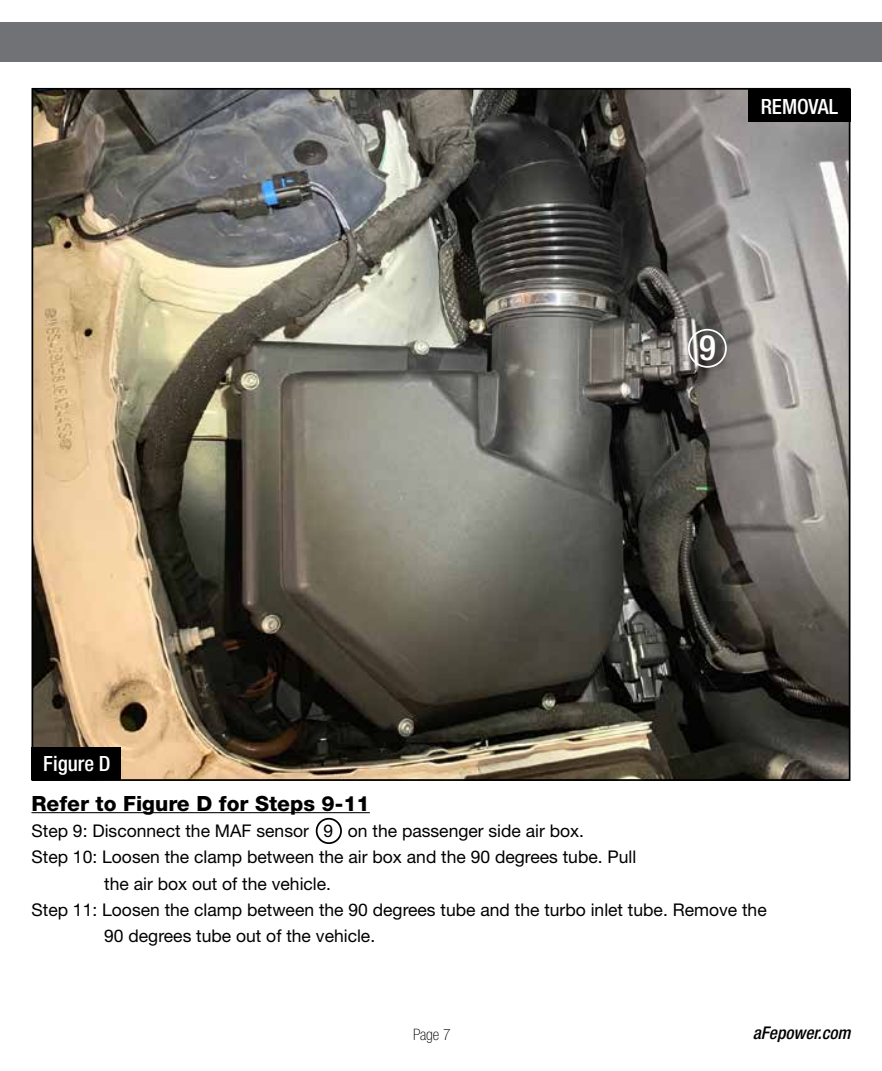
<style>
.page{position:relative;width:882px;height:1071px;background:#fff}
.page>*{position:absolute;margin:0;border:0;box-sizing:border-box;transform-origin:0 0}
.t1{font:500 condensed 35px "Helvetica Neue";color:#fff}
.t2{font:800 21px "Helvetica Neue";color:#000}
.t3{font:500 condensed 21px "Helvetica Neue";color:#fff}
.t4{font:17.5px "Helvetica Neue";color:#000}
.t5{font:italic 500 condensed 17.5px "Helvetica Neue";color:#000}
.t6{font:100 condensed 15.75px "Helvetica Neue";color:#000}
</style>
<div class="page">
<img style="left:35px;top:91px;width:812px;height:687px">
<div style="left:0;top:23px;width:882px;height:39px;background:#717275"></div>
<hr style="left:32px;top:812px;width:338px;height:1px;background:#000">
<div style="left:32px;top:747px;width:89px;height:33px;background:#000"></div>
<div style="left:316px;top:818px;width:26px;height:26px;border:2px solid #000;border-radius:50%"></div>
<div style="left:688px;top:329px;width:39px;height:39px;border:2px solid #fff;border-radius:50%"></div>
<div style="left:748px;top:89px;width:102px;height:33px;background:#000"></div>
<p class="t3" style="left:43px;top:751px;width:69px">Figure D</p>
<p class="t3" style="left:761px;top:94px;width:79px">REMOVAL</p>
<h1 class="t1" style="left:699px;top:327px;width:18px">9</h1>
<p class="t2" style="left:32px;top:791px;width:340px">Refer to Figure D for Steps 9-11</p>
<p class="t4" style="left:32px;top:820px;width:554px">Step 9: Disconnect the MAF sensor 9 on the passenger side air box.</p>
<p class="t4" style="left:32px;top:847px;width:606px">Step 10: Loosen the clamp between the air box and the 90 degrees tube. Pull</p>
<p class="t4" style="left:104px;top:873px;width:228px">the air box out of the vehicle.</p>
<p class="t4" style="left:32px;top:899px;width:737px">Step 11: Loosen the clamp between the 90 degrees tube and the turbo inlet tube. Remove the</p>
<p class="t4" style="left:104px;top:925px;width:273px">90 degrees tube out of the vehicle.</p>
<p class="t6" style="left:413px;top:1025px;width:39px">Page 7</p>
<p class="t5" style="left:753px;top:1023px;width:99px">aFepower.com</p>
</div>
